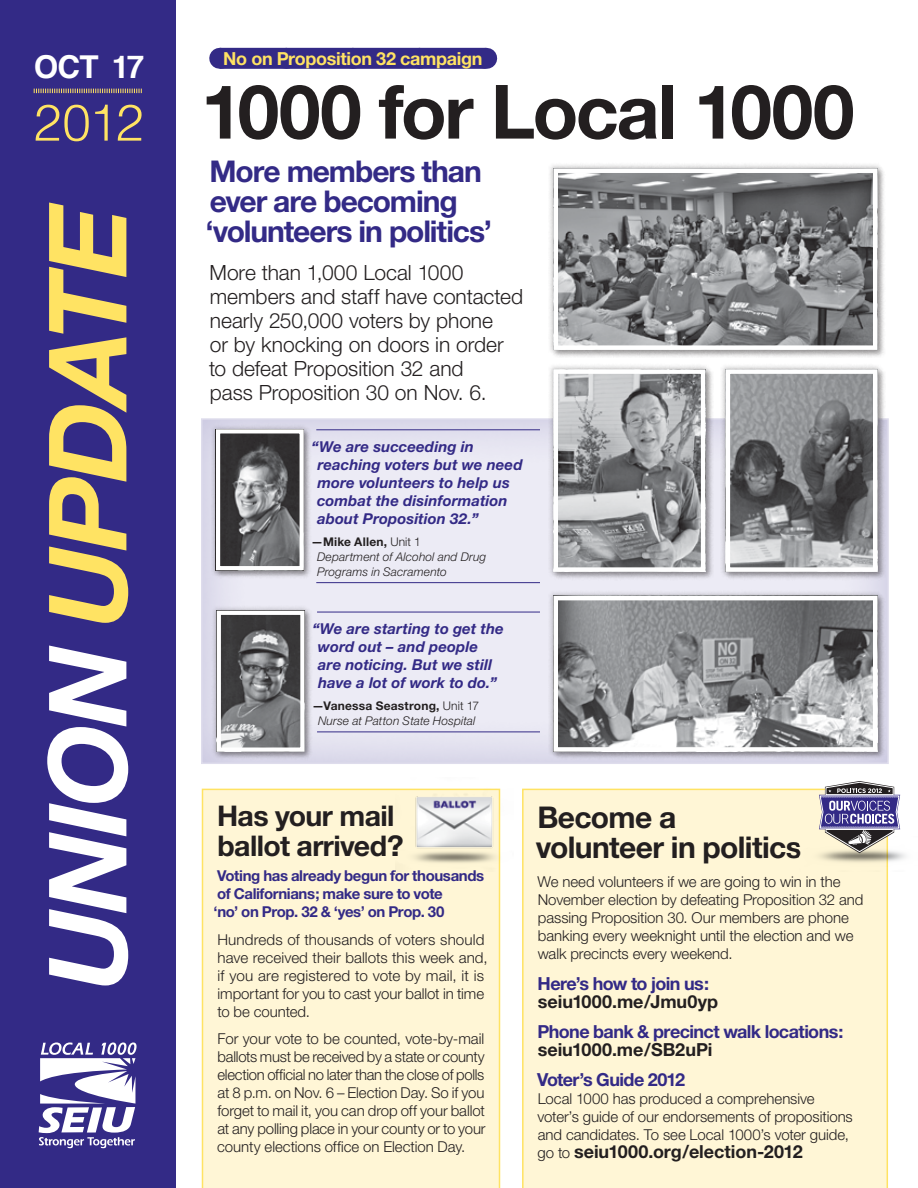
<style>
.page{position:relative;width:918px;height:1188px;background:#fff}
.page>*{position:absolute;margin:0;border:0;box-sizing:border-box;transform-origin:0 0}
.t1{font:700 75px "Helvetica Neue";letter-spacing:-.03em;color:#231f20}
.t2{font:300 51px "Helvetica";color:#ffe363}
.t3{font:700 31.5px "Helvetica";color:#fff}
.t4{font:700 30px/30px "Helvetica Neue";letter-spacing:-.035em;color:#332a86}
.t5{font:700 30px/30px "Helvetica Neue";letter-spacing:-.025em;color:#231f20}
.t6{font:700 28.5px/30px "Helvetica Neue";letter-spacing:-.02em;color:#231f20}
.t7{font:300 21px/24px "Helvetica Neue";color:#231f20}
.t8{font:700 18px "Helvetica Neue";letter-spacing:-.035em;color:#332a86}
.t9{font:700 18px "Helvetica Neue";letter-spacing:-.005em;color:#231f20}
.t10{font:700 18px "Helvetica Neue";letter-spacing:-.02em;color:#ffe363}
.t11{font:300 15px/18px "Helvetica Neue";letter-spacing:-.005em;color:#231f20}
.t12{font:italic 700 15px/18px "Helvetica Neue";letter-spacing:.005em;color:#332a86}
.t13{font:700 15px/18px "Helvetica Neue";letter-spacing:-.025em;color:#332a86}
.t14{font:italic 300 12px/15px "Helvetica Neue";letter-spacing:.005em;color:#231f20}
.s1{font-weight:700;font-style:normal}
.s2{font-style:normal}
.s3{font-weight:300;font-size:15px}
</style>
<div class="page">
<div style="left:0;top:0;width:176px;height:1188px;background:#332a86"></div>
<svg style="left:39px;top:1043px;width:98px;height:105px"></svg>
<svg style="left:49px;top:203px;width:79px;height:420px"></svg>
<svg style="left:47px;top:646px;width:81px;height:340px"></svg>
<svg style="left:34px;top:89px;width:108px;height:4px"></svg>
<div style="left:220px;top:48px;width:266px;height:21px;background:#332a86"></div>
<svg style="left:287px;top:68px;width:165px;height:1px"></svg>
<svg style="left:486px;top:48px;width:1px;height:21px"></svg>
<div style="left:186px;top:418px;width:716px;height:347px;background:#332a86;opacity:.2"></div>
<hr style="left:316px;top:429px;width:224px;height:1px;background:#332a86">
<hr style="left:316px;top:582px;width:224px;height:1px;background:#332a86">
<hr style="left:317px;top:612px;width:223px;height:1px;background:#332a86">
<hr style="left:317px;top:732px;width:223px;height:1px;background:#332a86">
<div style="left:201px;top:418px;width:688px;height:346px;border:2px solid #dedcec"></div>
<div style="left:214px;top:428px;width:97px;height:151px;background:#e0dfe9"></div>
<div style="left:211px;top:423px;width:98px;height:153px;background:#231f20;opacity:.25"></div>
<img style="left:221px;top:434px;width:78px;height:131px">
<div style="left:216px;top:429px;width:88px;height:141px;border:4px solid #fff"></div>
<div style="left:215px;top:609px;width:97px;height:151px;background:#231f20;opacity:.35"></div>
<div style="left:212px;top:605px;width:98px;height:152px;background:#231f20;opacity:.25"></div>
<img style="left:222px;top:616px;width:78px;height:131px">
<div style="left:217px;top:611px;width:88px;height:141px;border:4px solid #fff"></div>
<div style="left:202px;top:789px;width:298px;height:399px;background:#fff6d6"></div>
<div style="left:522px;top:789px;width:366px;height:399px;background:#fff6d6"></div>
<img style="left:396px;top:869px;width:105px;height:2px">
<img style="left:396px;top:788px;width:105px;height:81px">
<img style="left:800px;top:837px;width:106px;height:34px">
<svg style="left:819px;top:781px;width:81px;height:72px"></svg>
<div style="left:548px;top:162px;width:336px;height:193px;background:#231f20;opacity:.25"></div>
<img style="left:559px;top:173px;width:314px;height:172px">
<div style="left:554px;top:168px;width:324px;height:182px;border:4px solid #fff"></div>
<div style="left:552px;top:368px;width:162px;height:212px;background:#231f20;opacity:.35"></div>
<div style="left:548px;top:363px;width:163px;height:215px;background:#231f20;opacity:.25"></div>
<img style="left:559px;top:374px;width:141px;height:193px">
<div style="left:554px;top:369px;width:151px;height:203px;border:4px solid #fff"></div>
<div style="left:548px;top:589px;width:336px;height:169px;background:#231f20;opacity:.25"></div>
<img style="left:559px;top:601px;width:314px;height:146px">
<div style="left:554px;top:596px;width:324px;height:156px;border:4px solid #fff"></div>
<div style="left:724px;top:368px;width:162px;height:212px;background:#231f20;opacity:.35"></div>
<div style="left:720px;top:363px;width:163px;height:215px;background:#231f20;opacity:.25"></div>
<img style="left:731px;top:374px;width:142px;height:193px">
<div style="left:726px;top:369px;width:152px;height:203px;border:4px solid #fff"></div>
<h3 class="t3" style="left:34px;top:41px;width:112px">OCT 17</h3>
<h2 class="t2" style="left:33px;top:91px;width:112px">2012</h2>
<p class="t10" style="left:223px;top:48px;width:261px">No on Proposition 32 campaign</p>
<h1 class="t1" style="left:201px;top:65px;width:655px">1000 for Local 1000</h1>
<h3 class="t4" style="left:205px;top:156px;width:288px">More members than ever are becoming ‘volunteers in politics’</h3>
<h3 class="t7" style="left:209px;top:260px;width:316px">More than 1,000 Local 1000 members and staff have contacted nearly 250,000 voters by phone<br>or by knocking on doors in order to defeat Proposition 32 and<br>pass Proposition 30 on Nov. 6.</h3>
<p class="t12" style="left:317px;top:437px;width:207px;text-indent:-6px">“We are succeeding in reaching voters but we need more volunteers to help us combat the disinformation about Proposition 32.”</p>
<p class="t14" style="left:317px;top:534px;width:170px;text-indent:-6px"><span class="s1">—Mike Allen,</span> <span class="s2">Unit 1<br></span>Department of Alcohol and Drug<br>Programs in Sacramento</p>
<p class="t12" style="left:318px;top:619px;width:187px;text-indent:-6px">“We are starting to get the word out – and people are noticing. But we still have a lot of work to do.”</p>
<p class="t14" style="left:312px;top:698px;width:169px;text-align:center"><span class="s1">—Vanessa Seastrong,</span> <span class="s2">Unit 17<br></span>Nurse at Patton State Hospital</p>
<h3 class="t6" style="left:217px;top:800px;width:187px">Has your mail ballot arrived?</h3>
<p class="t13" style="left:214px;top:866px;width:272px">Voting has already begun for thousands of Californians; make sure to vote<br>‘no’ on Prop. 32 &amp; ‘yes’ on Prop. 30</p>
<p class="t11" style="left:217px;top:930px;width:272px">Hundreds of thousands of voters should have received their ballots this week and, if you are registered to vote by mail, it is important for you to cast your ballot in time to be counted.</p>
<p class="t11" style="left:217px;top:1029px;width:270px;text-align:justify">For your vote to be counted, vote-by-mail ballots must be received by a state or county election official no later than the close of polls at 8 p.m. on Nov. 6 – Election Day. So if you forget to mail it, you can drop off your ballot at any polling place in your county or to your county elections office on Election Day.</p>
<h3 class="t5" style="left:536px;top:802px;width:268px">Become a volunteer in politics</h3>
<p class="t11" style="left:538px;top:872px;width:327px">We need volunteers if we are going to win in the November election by defeating Proposition 32 and passing Proposition 30. Our members are phone banking every weeknight until the election and we walk precincts every weekend.</p>
<p class="t8" style="left:538px;top:972px;width:173px">Here’s how to join us:</p>
<p class="t9" style="left:538px;top:990px;width:182px">seiu1000.me/Jmu0yp</p>
<p class="t8" style="left:538px;top:1020px;width:308px">Phone bank &amp; precinct walk locations:</p>
<p class="t9" style="left:538px;top:1038px;width:176px">seiu1000.me/SB2uPi</p>
<p class="t8" style="left:537px;top:1068px;width:150px">Voter’s Guide 2012</p>
<p class="t11" style="left:538px;top:1089px;width:317px">Local 1000 has produced a comprehensive voter’s guide of our endorsements of propositions and candidates. To see Local 1000’s voter guide,</p>
<p class="t9" style="left:538px;top:1140px;width:267px"><span class="s3">go to</span> seiu1000.org/election-2012</p>
</div>
